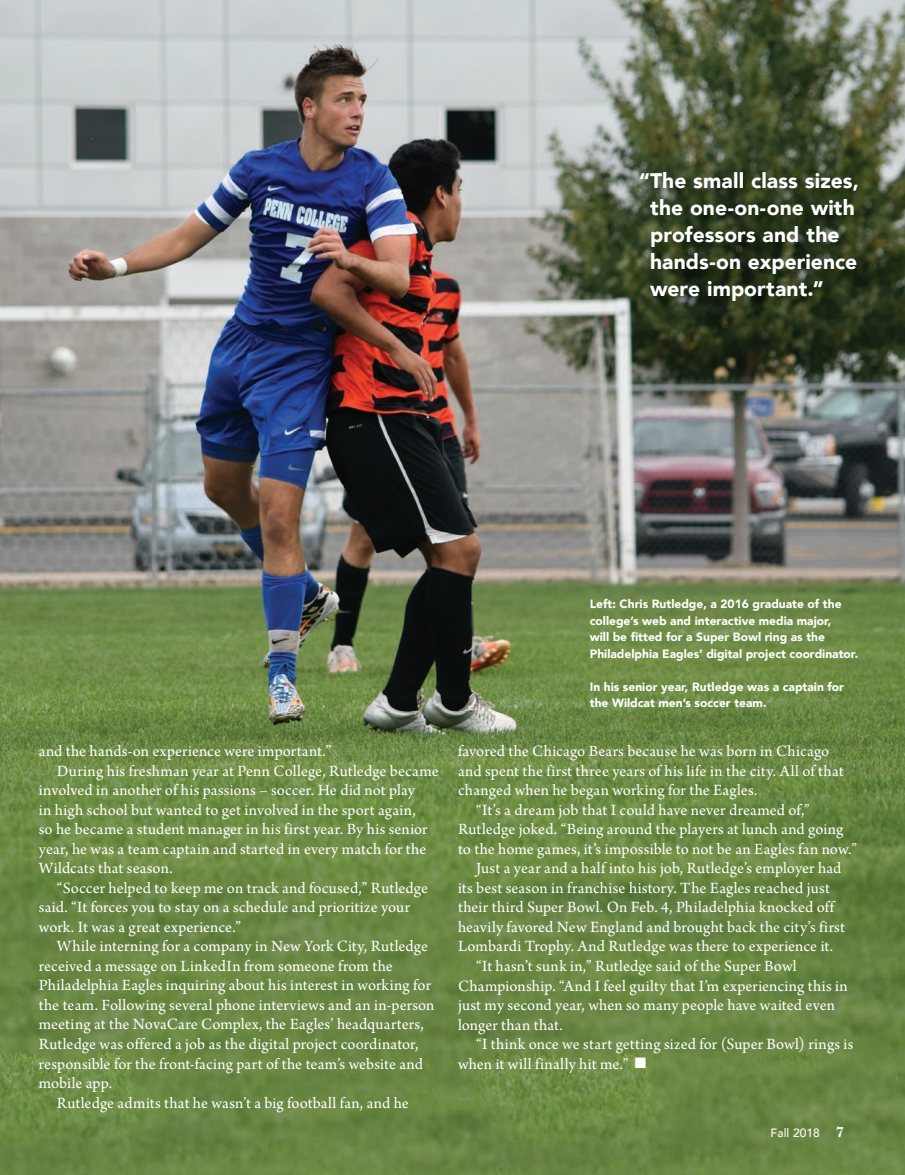
<style>
.page{position:relative;width:905px;height:1175px;background:#fff}
.page>*{position:absolute;margin:0;border:0;box-sizing:border-box;transform-origin:0 0}
.t1{font:900 21px/27px "Avenir";letter-spacing:.005em;color:#fff}
.t2{font:16.5px "Arno Pro";letter-spacing:.01em;color:#fff}
.t3{font:900 12px/16.5px "Avenir";color:#fff}
.t4{font:500 12px "Avenir";color:#fff}
.s1{font-family:"New Baskerville";font-weight:700;font-size:15px}
</style>
<div class="page">
<img style="left:0;top:0;width:904px;height:1174px">
<img style="left:638px;top:170px;width:233px;height:144px">
<p class="t1" style="left:650px;top:167px;width:210px;text-indent:-11px">“ The small class sizes, the one-on-one with professors and the hands-on experience were important.”</p>
<p class="t2" style="left:39px;top:742px;width:294px">and the hands-on experience were important.”</p>
<p class="t2" style="left:57px;top:761px;width:383px">During his freshman year at Penn College, Rutledge became</p>
<p class="t2" style="left:39px;top:781px;width:377px">involved in another of his passions – soccer. He did not play</p>
<p class="t2" style="left:39px;top:800px;width:378px">in high school but wanted to get involved in the sport again,</p>
<p class="t2" style="left:39px;top:820px;width:390px">so he became a student manager in his first year. By his senior</p>
<p class="t2" style="left:39px;top:839px;width:389px">year, he was a team captain and started in every match for the</p>
<p class="t2" style="left:39px;top:859px;width:135px">Wildcats that season.</p>
<p class="t2" style="left:57px;top:878px;width:372px">“Soccer helped to keep me on track and focused,” Rutledge</p>
<p class="t2" style="left:39px;top:898px;width:373px">said. “It forces you to stay on a schedule and prioritize your</p>
<p class="t2" style="left:39px;top:917px;width:204px">work. It was a great experience.”</p>
<p class="t2" style="left:57px;top:937px;width:372px">While interning for a company in New York City, Rutledge</p>
<p class="t2" style="left:39px;top:956px;width:355px">received a message on LinkedIn from someone from the</p>
<p class="t2" style="left:39px;top:976px;width:393px">Philadelphia Eagles inquiring about his interest in working for</p>
<p class="t2" style="left:39px;top:995px;width:397px">the team. Following several phone interviews and an in-person</p>
<p class="t2" style="left:39px;top:1015px;width:386px">meeting at the NovaCare Complex, the Eagles’ headquarters,</p>
<p class="t2" style="left:39px;top:1034px;width:381px">Rutledge was offered a job as the digital project coordinator,</p>
<p class="t2" style="left:39px;top:1054px;width:385px">responsible for the front-facing part of the team’s website and</p>
<p class="t2" style="left:39px;top:1073px;width:75px">mobile app.</p>
<p class="t2" style="left:57px;top:1093px;width:353px">Rutledge admits that he wasn’t a big football fan, and he</p>
<p class="t3" style="left:590px;top:595px;width:270px">Left: Chris Rutledge, a 2016 graduate of the college’s web and interactive media major,<br>will be fitted for a Super Bowl ring as the Philadelphia Eagles’ digital project coordinator.</p>
<p class="t3" style="left:590px;top:678px;width:256px">In his senior year, Rutledge was a captain for the Wildcat men’s soccer team.</p>
<p class="t2" style="left:458px;top:742px;width:373px">favored the Chicago Bears because he was born in Chicago</p>
<p class="t2" style="left:458px;top:761px;width:387px">and spent the first three years of his life in the city. All of that</p>
<p class="t2" style="left:458px;top:781px;width:301px">changed when he began working for the Eagles.</p>
<p class="t2" style="left:476px;top:800px;width:335px">“It’s a dream job that I could have never dreamed of,”</p>
<p class="t2" style="left:458px;top:820px;width:387px">Rutledge joked. “Being around the players at lunch and going</p>
<p class="t2" style="left:458px;top:839px;width:400px">to the home games, it’s impossible to not be an Eagles fan now.”</p>
<p class="t2" style="left:476px;top:859px;width:367px">Just a year and a half into his job, Rutledge’s employer had</p>
<p class="t2" style="left:458px;top:878px;width:373px">its best season in franchise history. The Eagles reached just</p>
<p class="t2" style="left:458px;top:898px;width:377px">their third Super Bowl. On Feb. 4, Philadelphia knocked off</p>
<p class="t2" style="left:458px;top:917px;width:388px">heavily favored New England and brought back the city’s first</p>
<p class="t2" style="left:458px;top:937px;width:376px">Lombardi Trophy. And Rutledge was there to experience it.</p>
<p class="t2" style="left:476px;top:956px;width:322px">“It hasn’t sunk in,” Rutledge said of the Super Bowl</p>
<p class="t2" style="left:458px;top:976px;width:391px">Championship. “And I feel guilty that I’m experiencing this in</p>
<p class="t2" style="left:458px;top:995px;width:378px">just my second year, when so many people have waited even</p>
<p class="t2" style="left:458px;top:1015px;width:106px">longer than that.</p>
<p class="t2" style="left:476px;top:1034px;width:379px">“I think once we start getting sized for (Super Bowl) rings is</p>
<p class="t2" style="left:458px;top:1054px;width:190px">when it will finally hit me.” ■</p>
<p class="t4" style="left:770px;top:1122px;width:75px">Fall 2018 <span class="s1">7</span></p>
</div>
